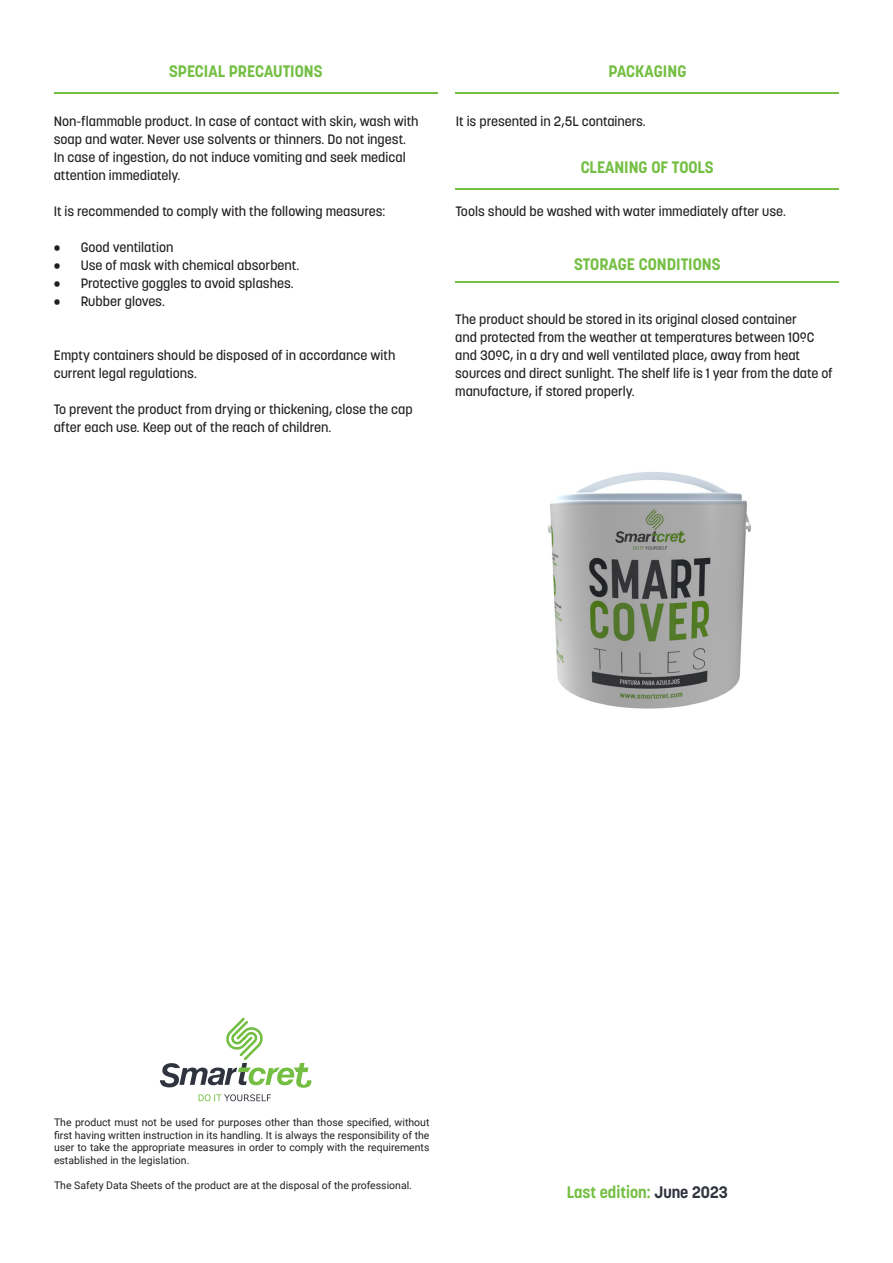
<style>
.page{position:relative;width:893px;height:1263px;background:#fff}
.page>*{position:absolute;margin:0;border:0;box-sizing:border-box;transform-origin:0 0}
.t1{font:700 16.5px "Korolev";color:#74bf43}
.t2{font:500 13.5px/18px "Korolev";color:#231f20}
.t3{font:10.5px/12.6px "Roboto";color:#231f20;text-align:justify}
.s1{color:#30343e}
</style>
<div class="page">
<hr style="left:54px;top:92px;width:383px;height:2px;background:#74bf43">
<hr style="left:455px;top:92px;width:384px;height:2px;background:#74bf43">
<hr style="left:455px;top:188px;width:384px;height:2px;background:#74bf43">
<hr style="left:455px;top:282px;width:384px;height:1px;background:#74bf43">
<svg style="left:199px;top:1094px;width:72px;height:7px"></svg>
<svg style="left:160px;top:1017px;width:152px;height:71px"></svg>
<img style="left:548px;top:472px;width:203px;height:237px">
<p class="t1" style="left:169px;top:61px;width:155px">SPECIAL PRECAUTIONS</p>
<p class="t1" style="left:609px;top:61px;width:79px">PACKAGING</p>
<p class="t2" style="left:54px;top:112px;width:366px">Non-flammable product. In case of contact with skin, wash with soap and water. Never use solvents or thinners. Do not ingest.<br>In case of ingestion, do not induce vomiting and seek medical attention immediately.</p>
<p class="t2" style="left:54px;top:202px;width:333px">It is recommended to comply with the following measures:</p>
<p class="t2" style="left:54px;top:238px;width:121px">• Good ventilation</p>
<p class="t2" style="left:54px;top:256px;width:247px">• Use of mask with chemical absorbent.</p>
<p class="t2" style="left:54px;top:274px;width:241px">• Protective goggles to avoid splashes.</p>
<p class="t2" style="left:54px;top:292px;width:113px">• Rubber gloves.</p>
<p class="t2" style="left:54px;top:346px;width:343px">Empty containers should be disposed of in accordance with current legal regulations.</p>
<p class="t2" style="left:54px;top:400px;width:361px">To prevent the product from drying or thickening, close the cap after each use. Keep out of the reach of children.</p>
<p class="t2" style="left:456px;top:112px;width:191px">It is presented in 2,5L containers.</p>
<p class="t1" style="left:581px;top:157px;width:135px">CLEANING OF TOOLS</p>
<p class="t2" style="left:455px;top:202px;width:332px">Tools should be washed with water immediately after use.</p>
<p class="t1" style="left:574px;top:254px;width:148px">STORAGE CONDITIONS</p>
<p class="t2" style="left:455px;top:310px;width:379px">The product should be stored in its original closed container<br>and protected from the weather at temperatures between 10ºC and 30ºC, in a dry and well ventilated place, away from heat sources and direct sunlight. The shelf life is 1 year from the date of manufacture, if stored properly.</p>
<p class="t3" style="left:54px;top:1116px;width:377px">The product must not be used for purposes other than those specified, without first having written instruction in its handling. It is always the responsibility of the user to take the appropriate measures in order to comply with the requirements established in the legislation.</p>
<p class="t3" style="left:54px;top:1179px;width:360px">The Safety Data Sheets of the product are at the disposal of the professional.</p>
<p class="t1" style="left:567px;top:1181px;width:163px">Last edition: <span class="s1">June 2023</span></p>
</div>
